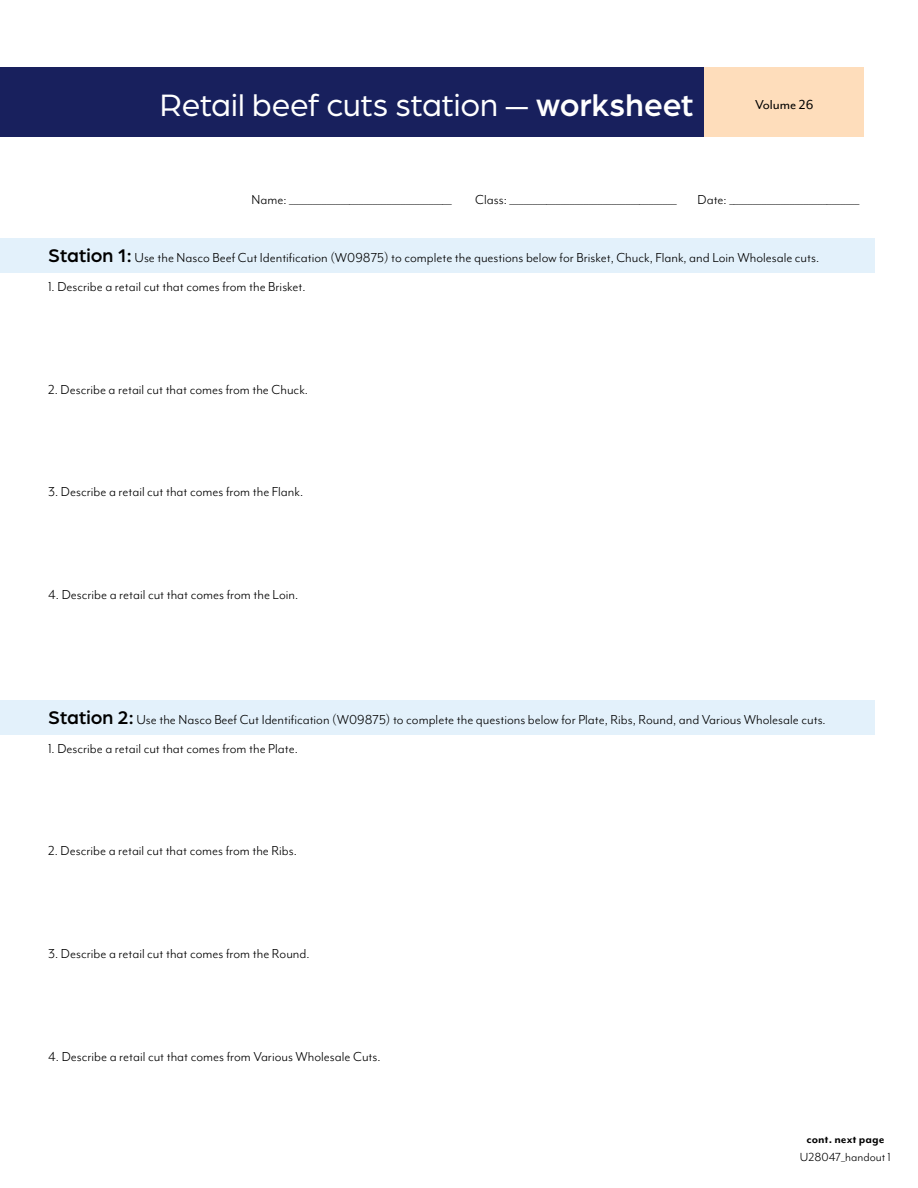
<style>
.page{position:relative;width:918px;height:1188px;background:#fff}
.page>*{position:absolute;margin:0;border:0;box-sizing:border-box;transform-origin:0 0}
.t1{font:33px "Arboria";letter-spacing:-.005em;color:#fff}
.t2{font:15px "Mr Eaves Mod OT";color:#000}
.t3{font:15px "Mr Eaves Mod OT";color:#000}
.t4{font:13.5px "Mr Eaves Mod OT";color:#000}
.t5{font:700 13.5px "Mr Eaves Mod OT";color:#000}
.s1{font-weight:500}
.s2{font-family:"Arboria";font-weight:500;font-size:19.5px}
</style>
<div class="page">
<div style="left:0;top:701px;width:875px;height:34px;background:#e3f1fb"></div>
<div style="left:0;top:239px;width:875px;height:34px;background:#e3f1fb"></div>
<div style="left:0;top:68px;width:705px;height:69px;background:#18205d"></div>
<div style="left:705px;top:68px;width:159px;height:69px;background:#feddbb"></div>
<h1 class="t1" style="left:160px;top:84px;width:535px">Retail beef cuts station — <span class="s1">worksheet</span></h1>
<p class="t3" style="left:755px;top:96px;width:60px">Volume 26</p>
<p class="t2" style="left:252px;top:191px;width:202px">Name: ___________________________________</p>
<p class="t2" style="left:475px;top:191px;width:203px">Class: ____________________________________</p>
<p class="t2" style="left:698px;top:191px;width:163px">Date: ____________________________</p>
<p class="t2" style="left:48px;top:250px;width:773px"><span class="s2">Station 1:</span> Use the Nasco Beef Cut Identification (W09875) to complete the questions below for Brisket, Chuck, Flank, and Loin Wholesale cuts.</p>
<p class="t2" style="left:48px;top:278px;width:259px">1. Describe a retail cut that comes from the Brisket.</p>
<p class="t2" style="left:48px;top:381px;width:261px">2. Describe a retail cut that comes from the Chuck.</p>
<p class="t2" style="left:48px;top:484px;width:256px">3. Describe a retail cut that comes from the Flank.</p>
<p class="t2" style="left:48px;top:586px;width:251px">4. Describe a retail cut that comes from the Loin.</p>
<p class="t2" style="left:48px;top:712px;width:779px"><span class="s2">Station 2:</span> Use the Nasco Beef Cut Identification (W09875) to complete the questions below for Plate, Ribs, Round, and Various Wholesale cuts.</p>
<p class="t2" style="left:48px;top:740px;width:251px">1. Describe a retail cut that comes from the Plate.</p>
<p class="t2" style="left:48px;top:843px;width:250px">2. Describe a retail cut that comes from the Ribs.</p>
<p class="t2" style="left:48px;top:946px;width:263px">3. Describe a retail cut that comes from the Round.</p>
<p class="t2" style="left:48px;top:1048px;width:334px">4. Describe a retail cut that comes from Various Wholesale Cuts.</p>
<p class="t5" style="left:806px;top:1132px;width:79px">cont. next page</p>
<p class="t4" style="left:800px;top:1150px;width:93px">U28047_handout 1</p>
</div>
